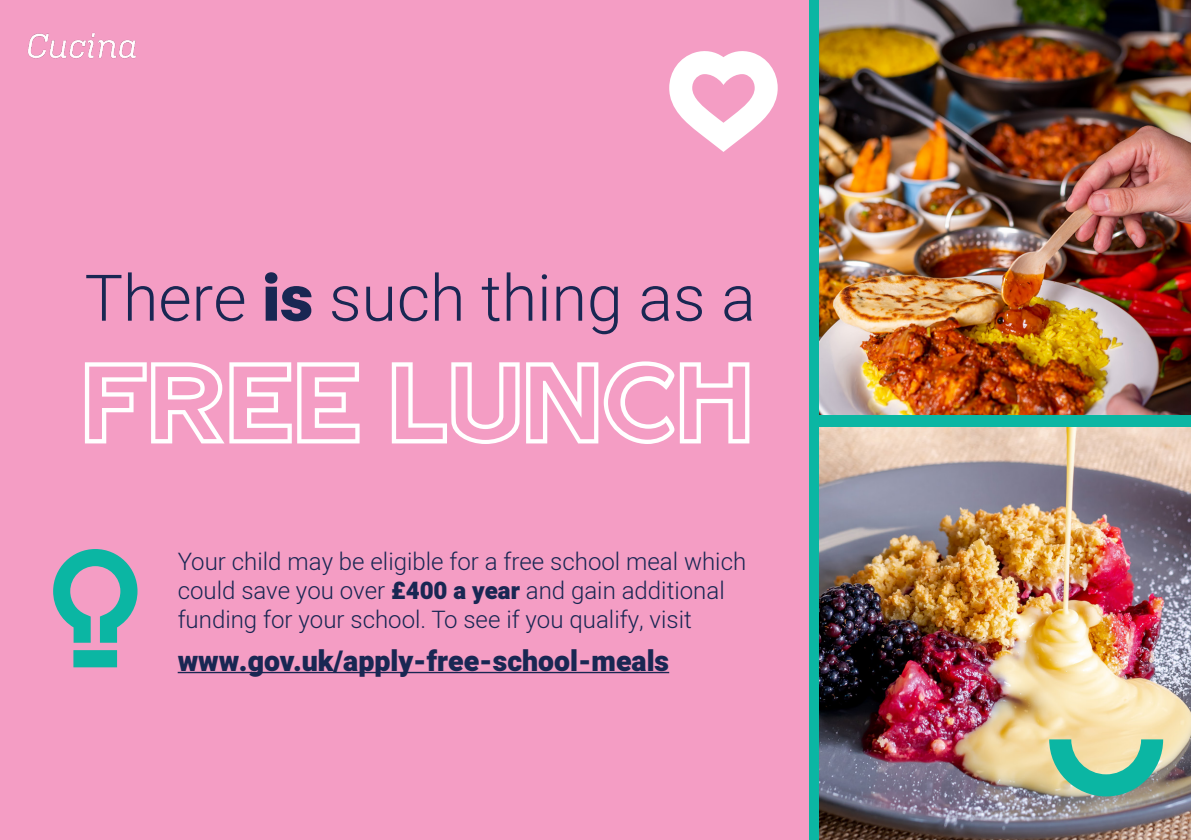
<style>
.page{position:relative;width:1191px;height:840px;background:#fff}
.page>*{position:absolute;margin:0;border:0;box-sizing:border-box;transform-origin:0 0}
.t1{font:107.4px "HWT Republic Gothic Outline";color:#fff}
.t2{font:300 64.4px "Heebo";color:#192753}
.t3{font:900 28.4px "Heebo";color:#192753}
.t4{font:300 24px/28.8px "Heebo";color:#192753}
.s1{font-weight:900}
</style>
<div class="page">
<div style="left:808px;top:0;width:383px;height:839px;background:#0bb6a3"></div>
<div style="left:0;top:0;width:808px;height:839px;background:#f49dc4"></div>
<hr style="left:178px;top:671px;width:491px;height:1px;background:#192753">
<svg style="left:53px;top:549px;width:84px;height:93px"></svg>
<div style="left:73px;top:649px;width:44px;height:18px;background:#0bb6a3"></div>
<svg style="left:669px;top:51px;width:108px;height:101px"></svg>
<img style="left:819px;top:0;width:372px;height:414px">
<img style="left:819px;top:427px;width:372px;height:412px">
<svg style="left:1049px;top:739px;width:114px;height:57px"></svg>
<img style="left:27px;top:33px;width:109px;height:26px">
<p class="t2" style="left:85px;top:253px;width:672px">There <span class="s1">is</span> such thing as a</p>
<p class="t1" style="left:82px;top:336px;width:672px">FREE LUNCH</p>
<p class="t4" style="left:178px;top:546px;width:570px">Your child may be eligible for a free school meal which could save you over <span class="s1">£400 a year</span> and gain additional funding for your school. To see if you qualify, visit</p>
<p class="t3" style="left:178px;top:641px;width:493px">www.gov.uk/apply-free-school-meals</p>
</div>
